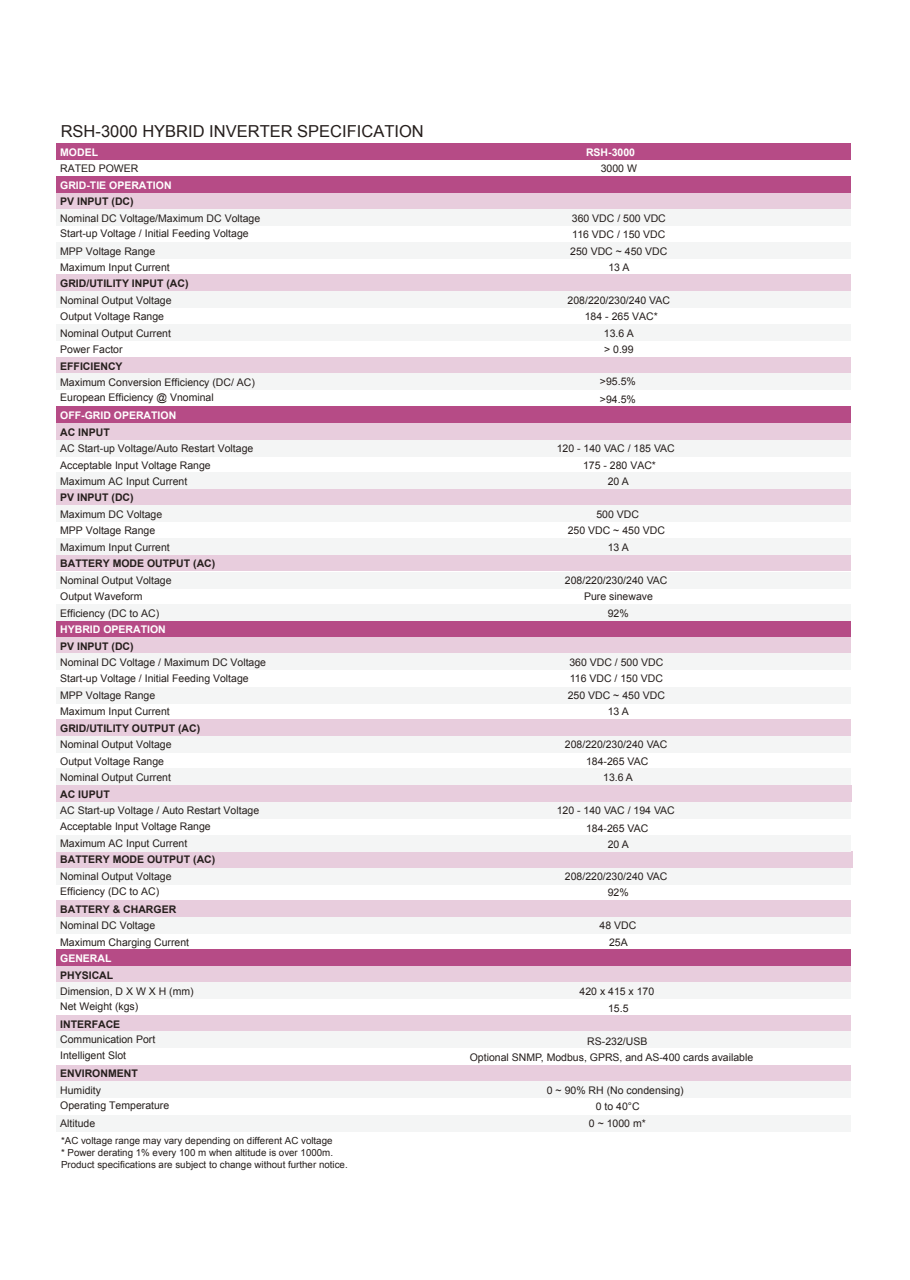
<style>
.page{position:relative;width:910px;height:1280px;background:#fff}
.page>*{position:absolute;margin:0;border:0;box-sizing:border-box;transform-origin:0 0}
.t1{font:16.5px "Arial";color:#251e1c}
.t2{font:10.5px/16.5px "Arial";color:#251e1c}
.t3{font:700 10.5px "Arial";color:#251e1c}
.t4{font:700 10.5px "Arial";color:#fff}
.t5{font:9.75px/11.7px "Arial";color:#251e1c}
</style>
<div class="page">
<div style="left:57px;top:143px;width:794px;height:16px;background:#b64b86"></div>
<div style="left:56px;top:1065px;width:795px;height:16px;background:#e8cddd"></div>
<div style="left:56px;top:1015px;width:795px;height:17px;background:#e8cddd"></div>
<div style="left:56px;top:966px;width:795px;height:16px;background:#e8cddd"></div>
<div style="left:56px;top:950px;width:795px;height:16px;background:#b64b86"></div>
<div style="left:56px;top:900px;width:795px;height:17px;background:#e8cddd"></div>
<div style="left:56px;top:851px;width:797px;height:16px;background:#e8cddd"></div>
<div style="left:56px;top:785px;width:796px;height:16px;background:#e8cddd"></div>
<div style="left:56px;top:719px;width:795px;height:17px;background:#e8cddd"></div>
<div style="left:56px;top:637px;width:795px;height:16px;background:#e8cddd"></div>
<div style="left:56px;top:620px;width:795px;height:17px;background:#b64b86"></div>
<div style="left:56px;top:555px;width:795px;height:16px;background:#e8cddd"></div>
<div style="left:56px;top:489px;width:795px;height:16px;background:#e8cddd"></div>
<div style="left:56px;top:423px;width:795px;height:16px;background:#e8cddd"></div>
<div style="left:56px;top:406px;width:795px;height:17px;background:#b64b86"></div>
<div style="left:56px;top:357px;width:795px;height:16px;background:#e8cddd"></div>
<div style="left:56px;top:275px;width:795px;height:16px;background:#e8cddd"></div>
<div style="left:56px;top:192px;width:795px;height:17px;background:#e8cddd"></div>
<div style="left:56px;top:209px;width:795px;height:16px;background:#f4f5f5"></div>
<div style="left:56px;top:242px;width:795px;height:16px;background:#f4f5f5"></div>
<div style="left:56px;top:291px;width:795px;height:17px;background:#f4f5f5"></div>
<div style="left:56px;top:325px;width:795px;height:16px;background:#f4f5f5"></div>
<div style="left:56px;top:373px;width:795px;height:16px;background:#f4f5f5"></div>
<div style="left:56px;top:440px;width:795px;height:17px;background:#f4f5f5"></div>
<div style="left:56px;top:473px;width:795px;height:16px;background:#f4f5f5"></div>
<div style="left:56px;top:505px;width:795px;height:17px;background:#f4f5f5"></div>
<div style="left:56px;top:538px;width:795px;height:17px;background:#f4f5f5"></div>
<div style="left:56px;top:572px;width:795px;height:17px;background:#f4f5f5"></div>
<div style="left:56px;top:605px;width:795px;height:16px;background:#f4f5f5"></div>
<div style="left:56px;top:653px;width:795px;height:17px;background:#f4f5f5"></div>
<div style="left:56px;top:687px;width:795px;height:17px;background:#f4f5f5"></div>
<div style="left:56px;top:737px;width:795px;height:16px;background:#f4f5f5"></div>
<div style="left:56px;top:768px;width:795px;height:17px;background:#f4f5f5"></div>
<div style="left:56px;top:802px;width:795px;height:17px;background:#f4f5f5"></div>
<div style="left:56px;top:835px;width:795px;height:17px;background:#f4f5f5"></div>
<div style="left:56px;top:868px;width:795px;height:17px;background:#f4f5f5"></div>
<div style="left:56px;top:917px;width:795px;height:17px;background:#f4f5f5"></div>
<div style="left:56px;top:983px;width:795px;height:16px;background:#f4f5f5"></div>
<div style="left:56px;top:1031px;width:795px;height:17px;background:#f4f5f5"></div>
<div style="left:56px;top:1081px;width:795px;height:17px;background:#f4f5f5"></div>
<div style="left:56px;top:1115px;width:795px;height:17px;background:#f4f5f5"></div>
<div style="left:56px;top:176px;width:795px;height:16px;background:#b64b86"></div>
<h1 class="t1" style="left:61px;top:121px;width:365px">RSH-3000 HYBRID INVERTER SPECIFICATION</h1>
<p class="t4" style="left:60px;top:145px;width:39px">MODEL</p>
<p class="t2" style="left:60px;top:160px;width:80px">RATED POWER</p>
<p class="t4" style="left:60px;top:178px;width:113px">GRID-TIE OPERATION</p>
<p class="t3" style="left:60px;top:195px;width:75px">PV INPUT (DC)</p>
<p class="t2" style="left:60px;top:210px;width:202px;line-height:15.6px">Nominal DC Voltage/Maximum DC Voltage<br>Start-up Voltage / Initial Feeding Voltage</p>
<p class="t2" style="left:60px;top:243px;width:111px">MPP Voltage Range<br>Maximum Input Current</p>
<p class="t3" style="left:60px;top:277px;width:130px">GRID/UTILITY INPUT (AC)</p>
<p class="t2" style="left:60px;top:292px;width:113px">Nominal Output Voltage<br>Output Voltage Range<br>Nominal Output Current</p>
<p class="t2" style="left:60px;top:374px;width:196px;line-height:15.9px">Maximum Conversion Efficiency (DC/ AC)<br>European Efficiency @ Vnominal</p>
<p class="t2" style="left:60px;top:341px;width:64px">Power Factor</p>
<p class="t3" style="left:60px;top:359px;width:64px">EFFICIENCY</p>
<p class="t4" style="left:60px;top:409px;width:118px">OFF-GRID OPERATION</p>
<p class="t3" style="left:60px;top:425px;width:51px">AC INPUT</p>
<p class="t2" style="left:60px;top:440px;width:195px">AC Start-up Voltage/Auto Restart Voltage<br>Acceptable Input Voltage Range<br>Maximum AC Input Current</p>
<p class="t3" style="left:60px;top:491px;width:75px">PV INPUT (DC)</p>
<p class="t2" style="left:60px;top:506px;width:111px">Maximum DC Voltage<br>MPP Voltage Range<br>Maximum Input Current</p>
<p class="t3" style="left:60px;top:557px;width:157px">BATTERY MODE OUTPUT (AC)</p>
<p class="t2" style="left:60px;top:572px;width:113px">Nominal Output Voltage<br>Output Waveform<br>Efficiency (DC to AC)</p>
<p class="t4" style="left:60px;top:622px;width:107px">HYBRID OPERATION</p>
<p class="t3" style="left:60px;top:639px;width:75px">PV INPUT (DC)</p>
<p class="t2" style="left:60px;top:654px;width:207px">Nominal DC Voltage / Maximum DC Voltage<br>Start-up Voltage / Initial Feeding Voltage<br>MPP Voltage Range<br>Maximum Input Current</p>
<p class="t3" style="left:60px;top:721px;width:141px">GRID/UTILITY OUTPUT (AC)</p>
<p class="t2" style="left:60px;top:736px;width:113px">Nominal Output Voltage<br>Output Voltage Range<br>Nominal Output Current</p>
<p class="t3" style="left:60px;top:787px;width:51px">AC IUPUT</p>
<p class="t2" style="left:60px;top:802px;width:201px">AC Start-up Voltage / Auto Restart Voltage<br>Acceptable Input Voltage Range<br>Maximum AC Input Current</p>
<p class="t3" style="left:60px;top:853px;width:157px">BATTERY MODE OUTPUT (AC)</p>
<p class="t2" style="left:60px;top:868px;width:113px">Nominal Output Voltage</p>
<p class="t3" style="left:60px;top:902px;width:118px">BATTERY &amp; CHARGER</p>
<p class="t2" style="left:60px;top:917px;width:130px">Nominal DC Voltage<br>Maximum Charging Current</p>
<p class="t4" style="left:60px;top:951px;width:53px">GENERAL</p>
<p class="t3" style="left:60px;top:968px;width:55px">PHYSICAL</p>
<p class="t2" style="left:60px;top:984px;width:135px;line-height:15.1px">Dimension, D X W X H (mm)<br>Net Weight (kgs)</p>
<p class="t3" style="left:60px;top:1017px;width:62px">INTERFACE</p>
<p class="t2" style="left:60px;top:1031px;width:97px">Communication Port<br>Intelligent Slot</p>
<p class="t3" style="left:60px;top:1067px;width:79px">ENVIRONMENT</p>
<p class="t2" style="left:60px;top:1083px;width:111px;line-height:14.9px">Humidity<br>Operating Temperature</p>
<p class="t2" style="left:60px;top:1115px;width:37px">Altitude</p>
<p class="t2" style="left:60px;top:884px;width:101px">Efficiency (DC to AC)</p>
<p class="t5" style="left:61px;top:1135px;width:288px">*AC voltage range may vary depending on different AC voltage<br>* Power derating 1% every 100 m when altitude is over 1000m.<br>Product specifications are subject to change without further notice.</p>
<p class="t4" style="left:586px;top:145px;width:51px">RSH-3000</p>
<p class="t2" style="left:601px;top:160px;width:38px">3000 W</p>
<p class="t2" style="left:570px;top:210px;width:99px;text-align:center">360 VDC / 500 VDC<br>116 VDC / 150 VDC<br>250 VDC ~ 450 VDC<br>13 A</p>
<p class="t2" style="left:568px;top:292px;width:104px;text-align:center">208/220/230/240 VAC<br>184 - 265 VAC*<br>13.6 A<br>&gt; 0.99</p>
<p class="t2" style="left:600px;top:372px;width:37px;line-height:17.7px">&gt;95.5% &gt;94.5%</p>
<p class="t2" style="left:557px;top:440px;width:120px">120 - 140 VAC / 185 VAC</p>
<p class="t2" style="left:583px;top:457px;width:74px">175 - 280 VAC*</p>
<p class="t2" style="left:608px;top:473px;width:23px">20 A</p>
<p class="t2" style="left:568px;top:506px;width:99px;text-align:center">500 VDC<br>250 VDC ~ 450 VDC<br>13 A</p>
<p class="t2" style="left:565px;top:572px;width:104px;text-align:center">208/220/230/240 VAC<br>Pure sinewave<br>92%</p>
<p class="t2" style="left:568px;top:654px;width:99px;text-align:center">360 VDC / 500 VDC<br>116 VDC / 150 VDC<br>250 VDC ~ 450 VDC<br>13 A</p>
<p class="t2" style="left:565px;top:736px;width:104px;text-align:center">208/220/230/240 VAC<br>184-265 VAC<br>13.6 A</p>
<p class="t2" style="left:557px;top:801px;width:120px;line-height:18px;text-align:center">120 - 140 VAC / 194 VAC<br>184-265 VAC</p>
<p class="t2" style="left:608px;top:837px;width:23px">20 A</p>
<p class="t2" style="left:565px;top:868px;width:104px;text-align:center">208/220/230/240 VAC<br>92%</p>
<p class="t2" style="left:599px;top:917px;width:38px;text-align:center">48 VDC<br>25A</p>
<p class="t2" style="left:580px;top:983px;width:76px;text-align:center">420 x 415 x 170<br>15.5</p>
<p class="t2" style="left:470px;top:1033px;width:285px;line-height:16px;text-indent:117px">RS-232/USB<br>Optional SNMP, Modbus, GPRS, and AS-400 cards available</p>
<p class="t2" style="left:547px;top:1082px;width:138px;text-align:center">0 ~ 90% RH (No condensing)<br>0 to 40°C<br>0 ~ 1000 m*</p>
</div>
